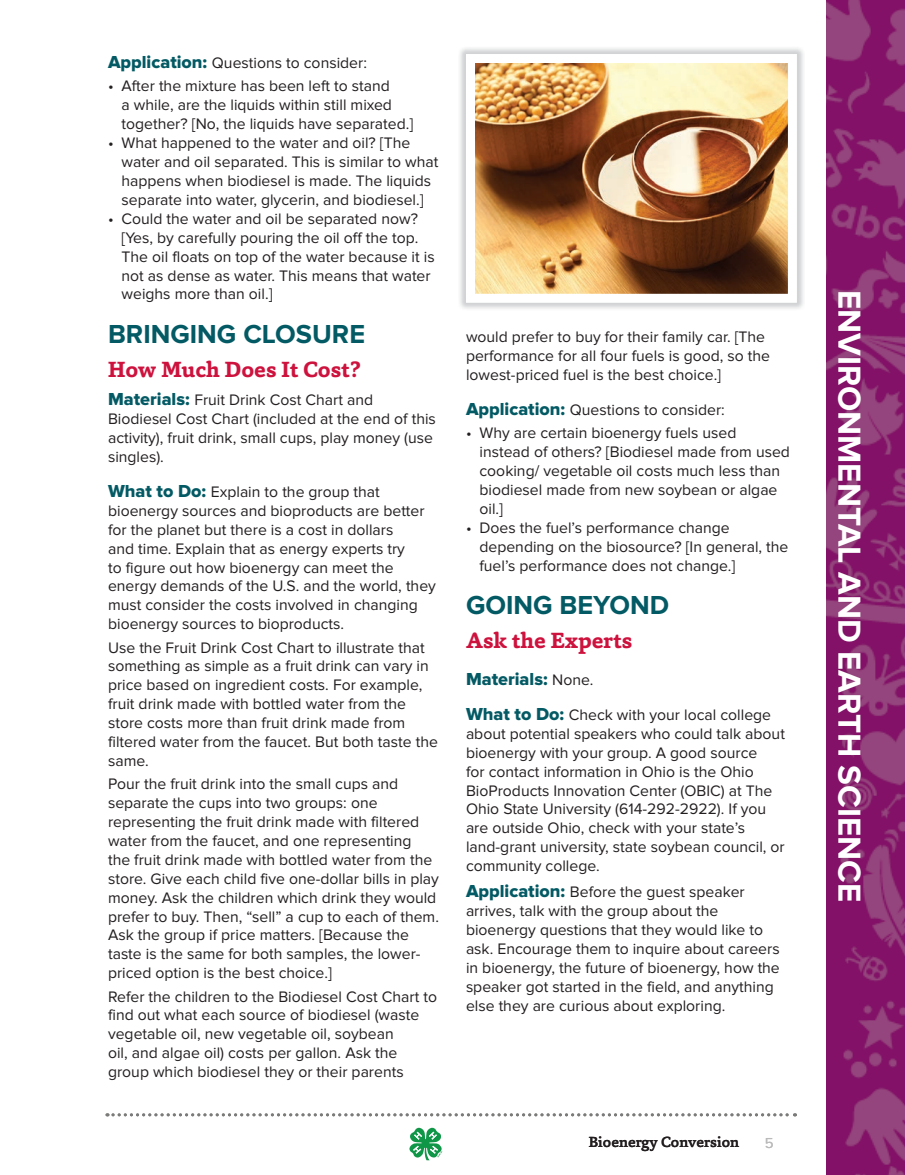
<style>
.page{position:relative;width:905px;height:1175px;background:#fff}
.page>*{position:absolute;margin:0;border:0;box-sizing:border-box;transform-origin:0 0}
.t1{font:700 33px "Proxima Nova";color:#fff}
.t2{font:700 27px "Proxima Nova";color:#035a64}
.t3{font:700 22.5px "Capita";color:#cd123d}
.t4{font:18px "Proxima Nova Extrabld";color:#035a64}
.t5{font:15.75px/18.9px "Proxima Nova";color:#231f20}
.t6{font:500 15px "Capita";color:#231f20}
.t7{font:15px "Proxima Nova";color:#bbbaba}
.s1{font-family:"Proxima Nova Extrabld";font-size:18px;color:#035a64}
.s2{font-family:"Proxima Nova";font-size:15.75px;color:#231f20}
</style>
<div class="page">
<svg style="left:107px;top:1113px;width:688px;height:3px"></svg>
<svg style="left:409px;top:1127px;width:33px;height:34px"></svg>
<img style="left:826px;top:0;width:78px;height:1174px">
<img style="left:461px;top:50px;width:340px;height:257px">
<p class="t5" style="left:108px;top:54px;width:260px"><span class="s1">Application:</span> Questions to consider:</p>
<p class="t5" style="left:121px;top:77px;width:293px;text-indent:-13px">• After the mixture has been left to stand<br>a while, are the liquids within still mixed together? [No, the liquids have separated.]</p>
<p class="t5" style="left:121px;top:134px;width:318px;text-indent:-13px">• What happened to the water and oil? [The water and oil separated. This is similar to what happens when biodiesel is made. The liquids separate into water, glycerin, and biodiesel.]</p>
<p class="t5" style="left:121px;top:209px;width:315px;text-indent:-13px">• Could the water and oil be separated now? [Yes, by carefully pouring the oil off the top.<br>The oil floats on top of the water because it is not as dense as water. This means that water weighs more than oil.]</p>
<h2 class="t2" style="left:108px;top:318px;width:258px">BRINGING CLOSURE</h2>
<h3 class="t3" style="left:108px;top:354px;width:254px">How Much Does It Cost?</h3>
<p class="t5" style="left:108px;top:390px;width:329px"><span class="s1">Materials:</span> Fruit Drink Cost Chart and Biodiesel Cost Chart (included at the end of this activity), fruit drink, small cups, play money (use singles).</p>
<p class="t5" style="left:108px;top:482px;width:329px"><span class="s1">What to Do:</span> Explain to the group that bioenergy sources and bioproducts are better for the planet but there is a cost in dollars<br>and time. Explain that as energy experts try<br>to figure out how bioenergy can meet the energy demands of the U.S. and the world, they must consider the costs involved in changing bioenergy sources to bioproducts.</p>
<p class="t5" style="left:108px;top:638px;width:331px">Use the Fruit Drink Cost Chart to illustrate that something as simple as a fruit drink can vary in price based on ingredient costs. For example, fruit drink made with bottled water from the store costs more than fruit drink made from filtered water from the faucet. But both taste the same.</p>
<p class="t5" style="left:108px;top:774px;width:332px">Pour the fruit drink into the small cups and separate the cups into two groups: one representing the fruit drink made with filtered water from the faucet, and one representing<br>the fruit drink made with bottled water from the store. Give each child five one-dollar bills in play money. Ask the children which drink they would prefer to buy. Then, “sell” a cup to each of them.<br>Ask the group if price matters. [Because the taste is the same for both samples, the lower&shy;priced option is the best choice.]</p>
<p class="t5" style="left:108px;top:987px;width:330px">Refer the children to the Biodiesel Cost Chart to find out what each source of biodiesel (waste vegetable oil, new vegetable oil, soybean<br>oil, and algae oil) costs per gallon. Ask the group which biodiesel they or their parents</p>
<p class="t5" style="left:466px;top:328px;width:306px">would prefer to buy for their family car. [The performance for all four fuels is good, so the lowest-priced fuel is the best choice.]</p>
<p class="t5" style="left:466px;top:401px;width:260px"><span class="s1">Application:</span> Questions to consider:</p>
<p class="t5" style="left:479px;top:424px;width:312px;text-indent:-13px">• Why are certain bioenergy fuels used instead of others? [Biodiesel made from used cooking/ vegetable oil costs much less than biodiesel made from new soybean or algae oil.]</p>
<p class="t5" style="left:479px;top:518px;width:310px;text-indent:-13px">• Does the fuel’s performance change depending on the biosource? [In general, the fuel’s performance does not change.]</p>
<h2 class="t2" style="left:466px;top:589px;width:205px">GOING BEYOND</h2>
<h3 class="t3" style="left:466px;top:625px;width:168px">Ask the Experts</h3>
<p class="t4" style="left:466px;top:668px;width:129px">Materials: <span class="s2">None.</span></p>
<p class="t5" style="left:466px;top:705px;width:320px"><span class="s1">What to Do:</span> Check with your local college about potential speakers who could talk about bioenergy with your group. A good source<br>for contact information in Ohio is the Ohio BioProducts Innovation Center (OBIC) at The Ohio State University (614-292-2922). If you are outside Ohio, check with your state’s land-grant university, state soybean council, or community college.</p>
<p class="t5" style="left:466px;top:882px;width:315px"><span class="s1">Application:</span> Before the guest speaker arrives, talk with the group about the bioenergy questions that they would like to ask. Encourage them to inquire about careers in bioenergy, the future of bioenergy, how the speaker got started in the field, and anything else they are curious about exploring.</p>
<p class="t6" style="left:588px;top:1132px;width:152px">Bioenergy Conversion</p>
<p class="t7" style="left:765px;top:1134px;width:10px">5</p>
<h1 class="t1" style="left:868px;top:290px;width:614px;rotate:90deg">ENVIRONMENTAL AND EARTH SCIENCE</h1>
</div>
